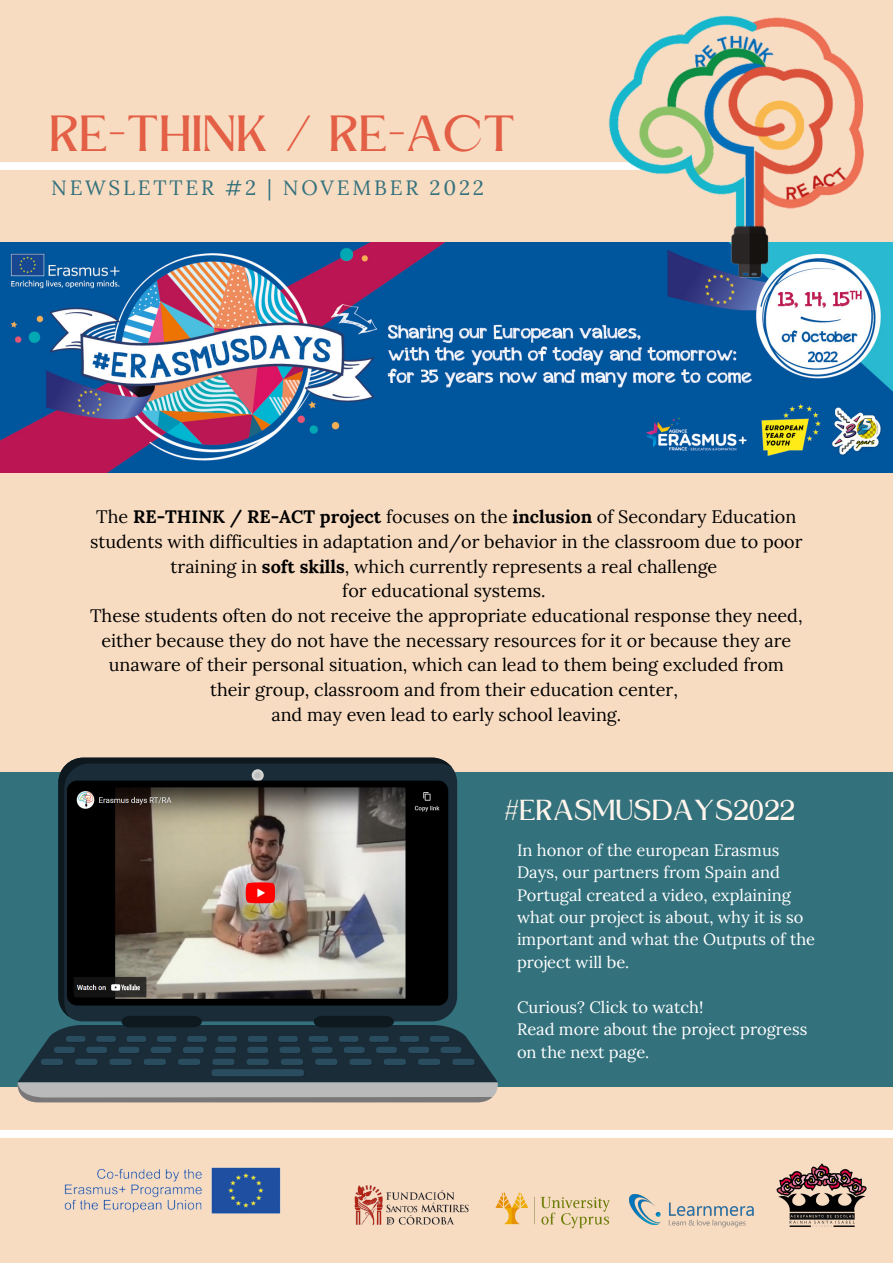
<style>
.page{position:relative;width:893px;height:1264px;background:#fff}
.page>*{position:absolute;margin:0;border:0;box-sizing:border-box;transform-origin:0 0}
.t1{font:47.25px "Kingred Serif";color:#e35f45}
.t2{font:27px "Kingred Serif";color:#fff5ec}
.t3{font:20.7px "Lora";letter-spacing:.135em;color:#33717c}
.t4{font:18px/24.8px "Lora";color:#000;text-align:center}
.t5{font:16.5px/22.5px "Lora";color:#fff}
.s1{font-weight:700}
</style>
<div class="page">
<div style="left:0;top:0;width:892px;height:1262px;background:#f8dcc2"></div>
<div style="left:0;top:162px;width:638px;height:8px;background:#fff"></div>
<img style="left:0;top:242px;width:892px;height:230px">
<img style="left:576px;top:15px;width:316px;height:291px">
<div style="left:0;top:771px;width:892px;height:315px;background:#33717c"></div>
<svg style="left:58px;top:757px;width:394px;height:258px;background:#1b2b33"></svg>
<div style="left:252px;top:769px;width:12px;height:12px;background:#d3d2d2;border-radius:50%"></div>
<div style="left:254px;top:772px;width:7px;height:6px;background:#bdbcbc;border-radius:50%"></div>
<svg style="left:16px;top:1015px;width:483px;height:87px;background:#3e535c"></svg>
<img style="left:67px;top:780px;width:381px;height:225px">
<svg style="left:0;top:1130px;width:892px;height:98px"></svg>
<img style="left:332px;top:1184px;width:155px;height:44px">
<img style="left:495px;top:1190px;width:117px;height:39px">
<img style="left:629px;top:1194px;width:125px;height:33px">
<img style="left:773px;top:1159px;width:96px;height:69px">
<h1 class="t1" style="left:51px;top:115px;width:468px">RE-THINK / RE-ACT</h1>
<p class="t3" style="left:51px;top:174px;width:434px">NEWSLETTER #2 | NOVEMBER 2022</p>
<p class="t4" style="left:90px;top:504px;width:714px">The <span class="s1">RE-THINK / RE-ACT project</span> focuses on the <span class="s1">inclusion</span> of Secondary Education students with difficulties in adaptation and/or behavior in the classroom due to poor training in <span class="s1">soft skills</span>, which currently represents a real challenge<br>for educational systems.<br>These students often do not receive the appropriate educational response they need, either because they do not have the necessary resources for it or because they are unaware of their personal situation, which can lead to them being excluded from their group, classroom and from their education center,<br>and may even lead to early school leaving.</p>
<h2 class="t2" style="left:505px;top:799px;width:292px">#ERASMUSDAYS2022</h2>
<p class="t5" style="left:517px;top:838px;width:300px">In honor of the european Erasmus<br>Days, our partners from Spain and<br>Portugal created a video, explaining what our project is about, why it is so important and what the Outputs of the project will be.</p>
<p class="t5" style="left:517px;top:995px;width:292px">Curious? Click to watch!<br>Read more about the project progress on the next page.</p>
</div>
